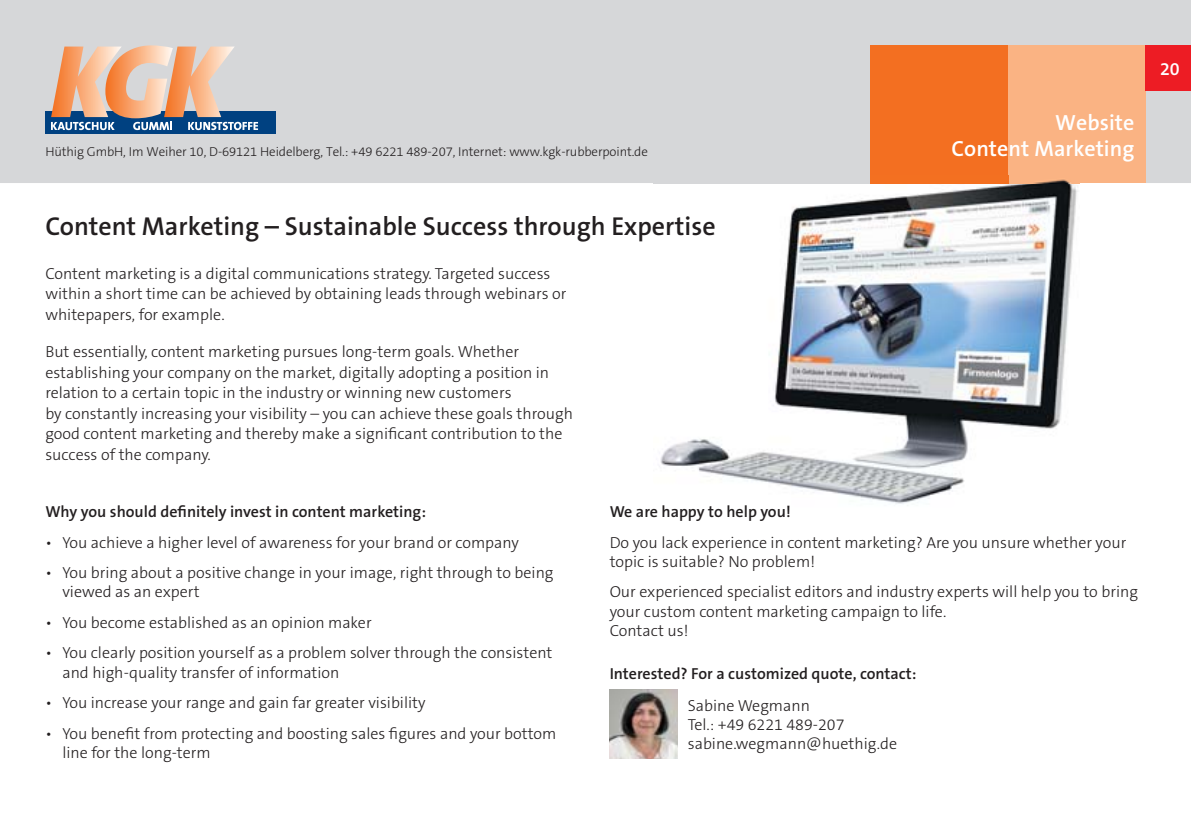
<style>
.page{position:relative;width:1191px;height:840px;background:#fff}
.page>*{position:absolute;margin:0;border:0;box-sizing:border-box;transform-origin:0 0}
.t1{font:600 26px "The Sans Os F";color:#231f20}
.t2{font:600 22px/26px "The Sans Os F";color:#fff;text-align:right}
.t3{font:600 18px "The Sans Os F";color:#fff}
.t4{font:300 16px/19.2px "The Sans Os F";color:#231f20}
.t5{font:600 16px "The Sans Os F";color:#231f20}
.t6{font:300 13px "The Sans Os F";letter-spacing:-.01em;color:#231f20}
</style>
<div class="page">
<div style="left:0;top:0;width:1191px;height:183px;background:#d6d7d9"></div>
<div style="left:1008px;top:45px;width:137px;height:138px;background:#fab383"></div>
<div style="left:870px;top:45px;width:138px;height:138px;background:#f36f21"></div>
<div style="left:1145px;top:45px;width:46px;height:46px;background:#ed1c24"></div>
<div style="left:45px;top:111px;width:230px;height:23px;background:#004181"></div>
<svg style="left:51px;top:45px;width:207px;height:85px;background:#cbae9e"></svg>
<img style="left:654px;top:176px;width:425px;height:328px">
<img style="left:609px;top:689px;width:68px;height:68px">
<p class="t6" style="left:45px;top:145px;width:604px">Hüthig GmbH, Im Weiher 10, D-69121 Heidelberg, Tel.: +49 6221 489-207, Internet: www.kgk-rubberpoint.de</p>
<h1 class="t1" style="left:45px;top:213px;width:672px">Content Marketing – Sustainable Success through Expertise</h1>
<p class="t4" style="left:45px;top:263px;width:522px;line-height:20.4px">Content marketing is a digital communications strategy. Targeted success within a short time can be achieved by obtaining leads through webinars or whitepapers, for example.</p>
<p class="t4" style="left:45px;top:342px;width:529px;line-height:20.4px">But essentially, content marketing pursues long-term goals. Whether establishing your company on the market, digitally adopting a position in relation to a certain topic in the industry or winning new customers<br>by constantly increasing your visibility – you can achieve these goals through good content marketing and thereby make a significant contribution to the success of the company.</p>
<h2 class="t2" style="left:951px;top:110px;width:184px">Website<br>Content Marketing</h2>
<p class="t5" style="left:45px;top:503px;width:382px">Why you should definitely invest in content marketing:</p>
<p class="t4" style="left:45px;top:533px;width:475px">• You achieve a higher level of awareness for your brand or company</p>
<p class="t4" style="left:62px;top:563px;width:493px;text-indent:-17px">• You bring about a positive change in your image, right through to being viewed as an expert</p>
<p class="t4" style="left:45px;top:613px;width:328px">• You become established as an opinion maker</p>
<p class="t4" style="left:62px;top:643px;width:491px;text-indent:-17px">• You clearly position yourself as a problem solver through the consistent and high-quality transfer of information</p>
<p class="t4" style="left:45px;top:693px;width:381px">• You increase your range and gain far greater visibility</p>
<p class="t4" style="left:62px;top:724px;width:495px;text-indent:-17px">• You benefit from protecting and boosting sales figures and your bottom line for the long-term</p>
<p class="t5" style="left:609px;top:503px;width:183px">We are happy to help you!</p>
<p class="t4" style="left:609px;top:533px;width:518px">Do you lack experience in content marketing? Are you unsure whether your topic is suitable? No problem!</p>
<p class="t4" style="left:609px;top:582px;width:530px">Our experienced specialist editors and industry experts will help you to bring your custom content marketing campaign to life.<br>Contact us!</p>
<p class="t5" style="left:609px;top:665px;width:308px">Interested? For a customized quote, contact:</p>
<p class="t4" style="left:688px;top:696px;width:211px">Sabine Wegmann<br>Tel.: +49 6221 489-207 sabine.wegmann@huethig.de</p>
<p class="t3" style="left:1160px;top:60px;width:21px">20</p>
</div>
